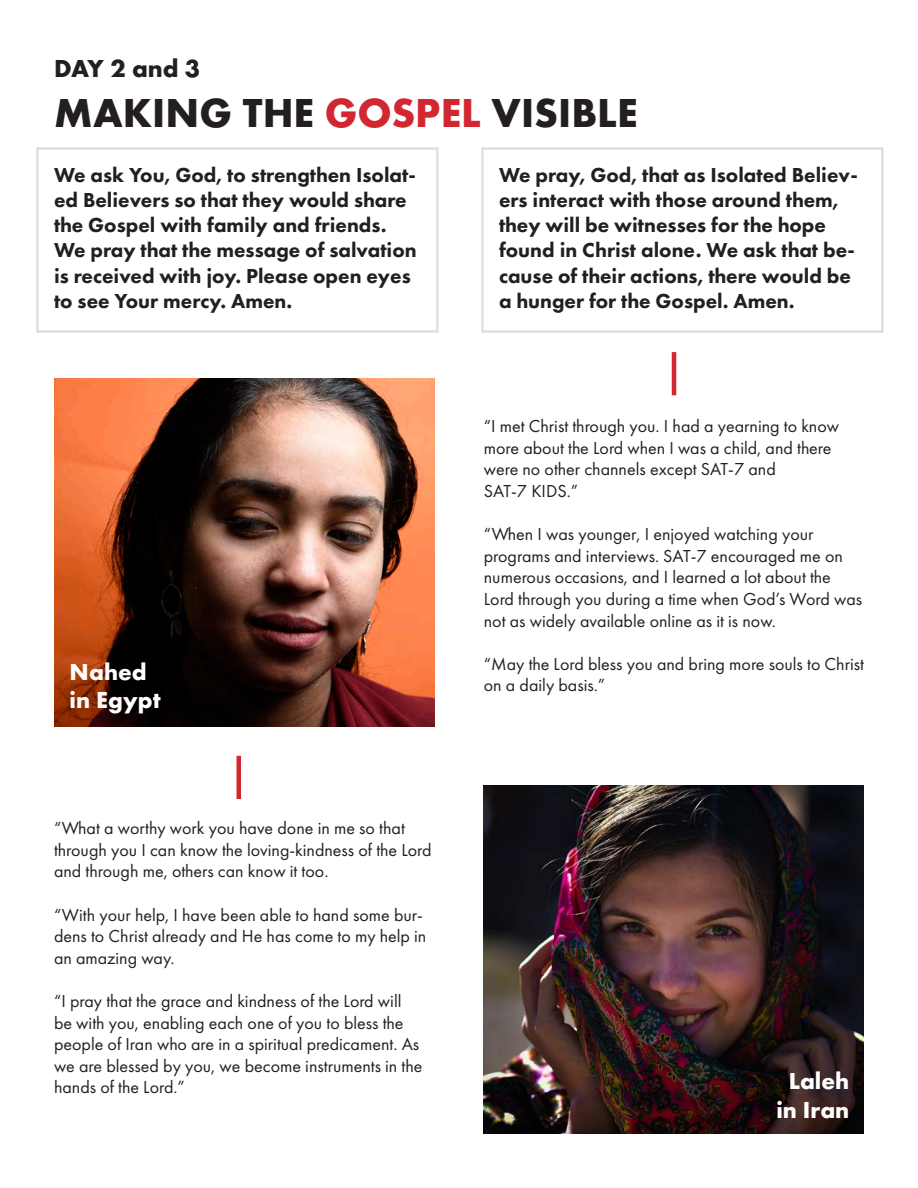
<style>
.page{position:relative;width:918px;height:1188px;background:#fff}
.page>*{position:absolute;margin:0;border:0;box-sizing:border-box;transform-origin:0 0}
.t1{font:700 42px "Futura";color:#231f20}
.t2{font:700 25.5px "Futura";letter-spacing:-.015em;color:#231f20}
.t3{font:700 24px "Futura";color:#fff}
.t4{font:800 21px/25.2px "Futura PT";color:#231f20}
.t5{font:18px/21.6px "Futura PT";color:#231f20}
.s1{color:#d22630}
</style>
<div class="page">
<img style="left:484px;top:785px;width:380px;height:349px">
<hr style="left:672px;top:352px;width:4px;height:43px;background:#d22630">
<img style="left:54px;top:378px;width:380px;height:349px">
<div style="left:36px;top:147px;width:402px;height:186px;border:2px solid #dcdddf"></div>
<div style="left:481px;top:147px;width:403px;height:186px;border:2px solid #dcdddf"></div>
<hr style="left:237px;top:756px;width:4px;height:43px;background:#d22630">
<p class="t2" style="left:54px;top:50px;width:148px">DAY 2 and 3</p>
<p class="t1" style="left:54px;top:84px;width:585px">MAKING THE <span class="s1">GOSPEL</span> VISIBLE</p>
<p class="t4" style="left:54px;top:162px;width:364px">We ask You, God, to strengthen Isolat&shy;ed Believers so that they would share the Gospel with family and friends.<br>We pray that the message of salvation is received with joy. Please open eyes to see Your mercy. Amen.</p>
<p class="t4" style="left:499px;top:162px;width:361px">We pray, God, that as Isolated Believ&shy;ers interact with those around them, they will be witnesses for the hope found in Christ alone. We ask that be&shy;cause of their actions, there would be a hunger for the Gospel. Amen.</p>
<p class="t3" style="left:70px;top:655px;width:79px">Nahed</p>
<p class="t3" style="left:70px;top:683px;width:93px">in Egypt</p>
<p class="t5" style="left:54px;top:817px;width:379px">“What a worthy work you have done in me so that through you I can know the loving-kindness of the Lord and through me, others can know it too.</p>
<p class="t5" style="left:54px;top:904px;width:374px">“With your help, I have been able to hand some bur&shy;dens to Christ already and He has come to my help in an amazing way.</p>
<p class="t5" style="left:54px;top:990px;width:370px">“I pray that the grace and kindness of the Lord will be with you, enabling each one of you to bless the people of Iran who are in a spiritual predicament. As we are blessed by you, we become instruments in the hands of the Lord.”</p>
<p class="t5" style="left:484px;top:415px;width:357px">“I met Christ through you. I had a yearning to know more about the Lord when I was a child, and there were no other channels except SAT-7 and</p>
<p class="t5" style="left:484px;top:480px;width:96px">SAT-7 KIDS.”</p>
<p class="t5" style="left:484px;top:523px;width:380px">“When I was younger, I enjoyed watching your programs and interviews. SAT-7 encouraged me on numerous occasions, and I learned a lot about the Lord through you during a time when God’s Word was not as widely available online as it is now.</p>
<p class="t5" style="left:484px;top:653px;width:382px">“May the Lord bless you and bring more souls to Christ on a daily basis.”</p>
<p class="t3" style="left:789px;top:1064px;width:62px">Laleh</p>
<p class="t3" style="left:776px;top:1093px;width:75px">in Iran</p>
</div>
